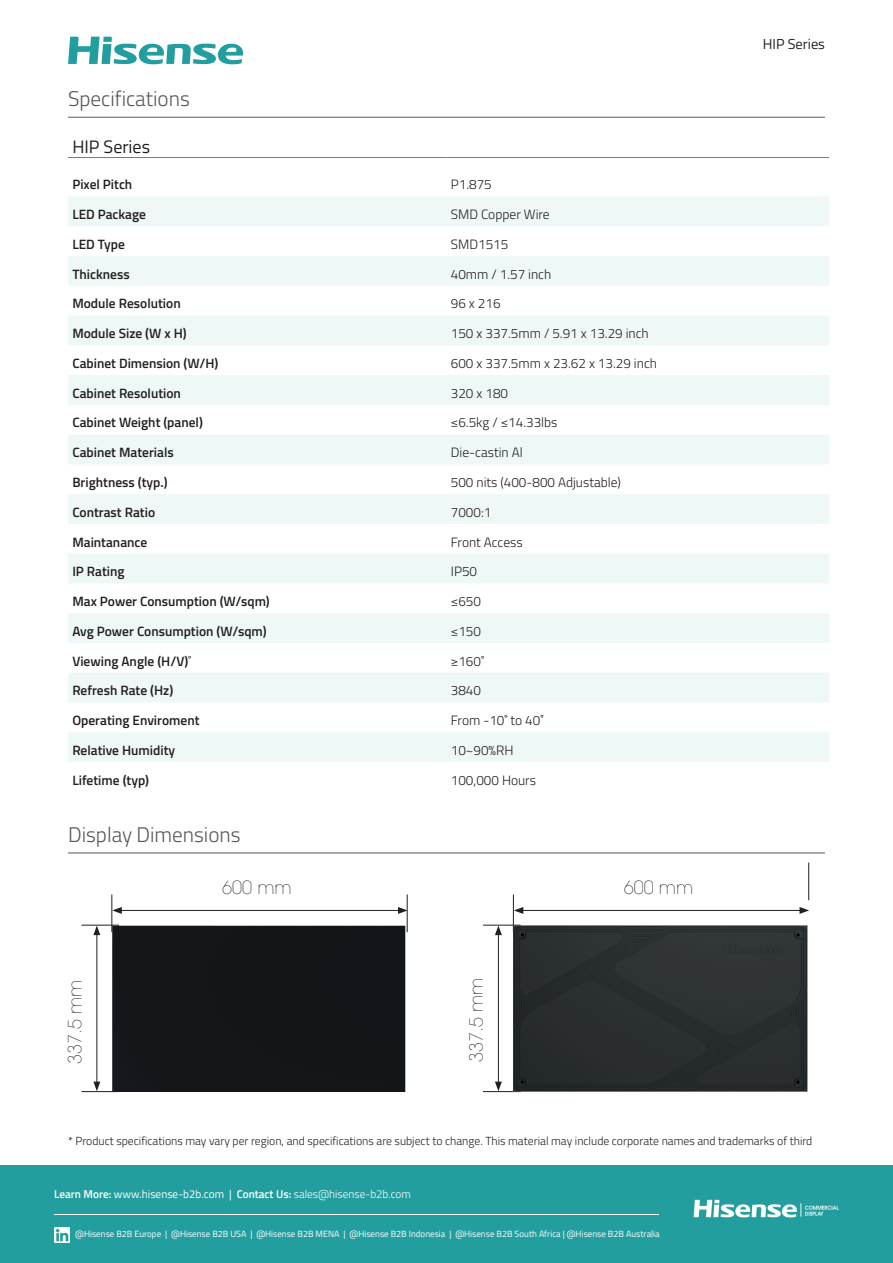
<style>
.page{position:relative;width:893px;height:1263px;background:#fff}
.page>*{position:absolute;margin:0;border:0;box-sizing:border-box;transform-origin:0 0}
.t1{font:300 21.15px "Titillium Web";color:#57585a}
.t2{font:200 18.15px "ITC Avant Garde Pro";color:#231f20}
.t3{font:18px "Titillium Web";color:#231f20}
.t4{font:14.4px "Titillium Web";color:#231f20}
.t5{font:600 13.5px "Titillium Web";color:#231f20}
.t6{font:300 13.5px "Titillium Web";color:#231f20}
.t7{font:300 11.7px "Titillium Web";color:#231f20}
.t8{font:300 11.25px "Titillium Web";color:#fff}
.t9{font:9px "Titillium Web";color:#fff}
.s1{font-weight:300}
.s2{font-weight:600}
.s3{font-weight:400}
</style>
<div class="page">
<svg style="left:68px;top:197px;width:761px;height:565px;fill:#eef8f7"></svg>
<hr style="left:68px;top:157px;width:378px;height:1px;background:#239e9e">
<hr style="left:446px;top:157px;width:383px;height:1px;background:#239e9e">
<hr style="left:68px;top:117px;width:757px;height:1px;background:#57585a">
<svg style="left:68px;top:37px;width:176px;height:27px"></svg>
<hr style="left:68px;top:852px;width:757px;height:1px;background:#57585a">
<img style="left:104px;top:914px;width:304px;height:177px">
<hr style="left:81px;top:1091px;width:38px;height:1px;background:#231f20">
<hr style="left:81px;top:925px;width:38px;height:1px;background:#231f20">
<hr style="left:111px;top:894px;width:1px;height:38px;background:#231f20">
<hr style="left:407px;top:894px;width:1px;height:38px;background:#231f20">
<hr style="left:808px;top:862px;width:1px;height:38px;background:#231f20">
<hr style="left:119px;top:910px;width:281px;height:1px;background:#231f20">
<svg style="left:112px;top:907px;width:10px;height:7px"></svg>
<svg style="left:398px;top:907px;width:10px;height:7px"></svg>
<hr style="left:96px;top:933px;width:1px;height:151px;background:#231f20">
<svg style="left:93px;top:1081px;width:7px;height:10px"></svg>
<svg style="left:93px;top:925px;width:7px;height:10px"></svg>
<img style="left:483px;top:875px;width:327px;height:218px">
<div style="left:0;top:1165px;width:893px;height:98px;background:#239e9e"></div>
<img style="left:694px;top:1199px;width:145px;height:18px">
<hr style="left:54px;top:1214px;width:605px;height:1px;background:#fff">
<img style="left:54px;top:1227px;width:15px;height:15px">
<h1 class="t1" style="left:68px;top:83px;width:123px">Specifications</h1>
<h3 class="t3" style="left:72px;top:134px;width:79px">HIP Series</h3>
<p class="t5" style="left:72px;top:174px;width:61px">Pixel Pitch</p>
<p class="t6" style="left:451px;top:175px;width:43px">P1.875</p>
<p class="t5" style="left:72px;top:204px;width:75px">LED Package</p>
<p class="t6" style="left:451px;top:204px;width:100px">SMD Copper Wire</p>
<p class="t5" style="left:72px;top:234px;width:54px">LED Type</p>
<p class="t6" style="left:451px;top:234px;width:59px">SMD1515</p>
<p class="t5" style="left:72px;top:264px;width:59px">Thickness</p>
<p class="t6" style="left:451px;top:264px;width:102px">40mm / 1.57 inch</p>
<p class="t5" style="left:72px;top:293px;width:110px">Module Resolution</p>
<p class="t6" style="left:451px;top:294px;width:51px">96 x 216</p>
<p class="t5" style="left:72px;top:323px;width:116px">Module Size (W x H)</p>
<p class="t6" style="left:451px;top:324px;width:199px">150 x 337.5mm / 5.91 x 13.29 inch</p>
<p class="t5" style="left:72px;top:353px;width:148px">Cabinet Dimension (W/H)</p>
<p class="t6" style="left:451px;top:353px;width:208px">600 x 337.5mm x 23.62 x 13.29 inch</p>
<p class="t5" style="left:72px;top:383px;width:110px">Cabinet Resolution</p>
<p class="t6" style="left:451px;top:383px;width:59px">320 x 180</p>
<p class="t5" style="left:72px;top:413px;width:132px">Cabinet Weight (panel)</p>
<p class="t6" style="left:451px;top:413px;width:108px">≤6.5kg / ≤14.33lbs</p>
<p class="t5" style="left:72px;top:442px;width:103px">Cabinet Materials</p>
<p class="t6" style="left:451px;top:443px;width:73px">Die-castin Al</p>
<p class="t5" style="left:72px;top:472px;width:97px">Brightness (typ.)</p>
<p class="t6" style="left:451px;top:472px;width:172px">500 nits (400-800 Adjustable)</p>
<p class="t5" style="left:72px;top:502px;width:84px">Contrast Ratio</p>
<p class="t6" style="left:451px;top:502px;width:42px">7000:1</p>
<p class="t5" style="left:72px;top:532px;width:76px">Maintanance</p>
<p class="t6" style="left:451px;top:532px;width:73px">Front Access</p>
<p class="t5" style="left:72px;top:561px;width:54px">IP Rating</p>
<p class="t6" style="left:451px;top:562px;width:28px">IP50</p>
<p class="t5" style="left:72px;top:591px;width:199px">Max Power Consumption (W/sqm)</p>
<p class="t6" style="left:451px;top:591px;width:32px">≤650</p>
<p class="t5" style="left:72px;top:621px;width:196px">Avg Power Consumption (W/sqm)</p>
<p class="t6" style="left:451px;top:621px;width:32px">≤150</p>
<p class="t5" style="left:72px;top:651px;width:120px">Viewing Angle (H/V)<span class="s1">˚</span></p>
<p class="t6" style="left:451px;top:651px;width:35px">≥160˚</p>
<p class="t5" style="left:72px;top:680px;width:102px">Refresh Rate (Hz)</p>
<p class="t6" style="left:451px;top:681px;width:32px">3840</p>
<p class="t5" style="left:72px;top:710px;width:129px">Operating Enviroment</p>
<p class="t6" style="left:451px;top:711px;width:94px">From -10˚ to 40˚</p>
<p class="t5" style="left:72px;top:740px;width:104px">Relative Humidity</p>
<p class="t6" style="left:451px;top:740px;width:64px">10~90%RH</p>
<p class="t5" style="left:72px;top:770px;width:78px">Lifetime (typ)</p>
<p class="t6" style="left:451px;top:770px;width:87px">100,000 Hours</p>
<h1 class="t1" style="left:68px;top:819px;width:174px">Display Dimensions</h1>
<h2 class="t2" style="left:222px;top:876px;width:71px">600 mm</h2>
<h2 class="t2" style="left:624px;top:876px;width:71px">600 mm</h2>
<h2 class="t2" style="left:63px;top:1064px;width:86px;rotate:-90deg">337.5 mm</h2>
<h2 class="t2" style="left:465px;top:1062px;width:86px;rotate:-90deg">337.5 mm</h2>
<p class="t4" style="left:763px;top:34px;width:64px">HIP Series</p>
<p class="t7" style="left:68px;top:1133px;width:746px">* Product specifications may vary per region, and specifications are subject to change. This material may include corporate names and trademarks of third</p>
<p class="t8" style="left:54px;top:1186px;width:358px"><span class="s2">Learn More:</span> <span class="s3">www.hisense-b2b.com |</span> <span class="s2">Contact Us:</span> sales@hisense-b2b.com</p>
<p class="t9" style="left:75px;top:1227px;width:586px">@Hisense B2B Europe | @Hisense B2B USA | @Hisense B2B MENA | @Hisense B2B Indonesia | @Hisense B2B South Africa | @Hisense B2B Australia</p>
</div>
